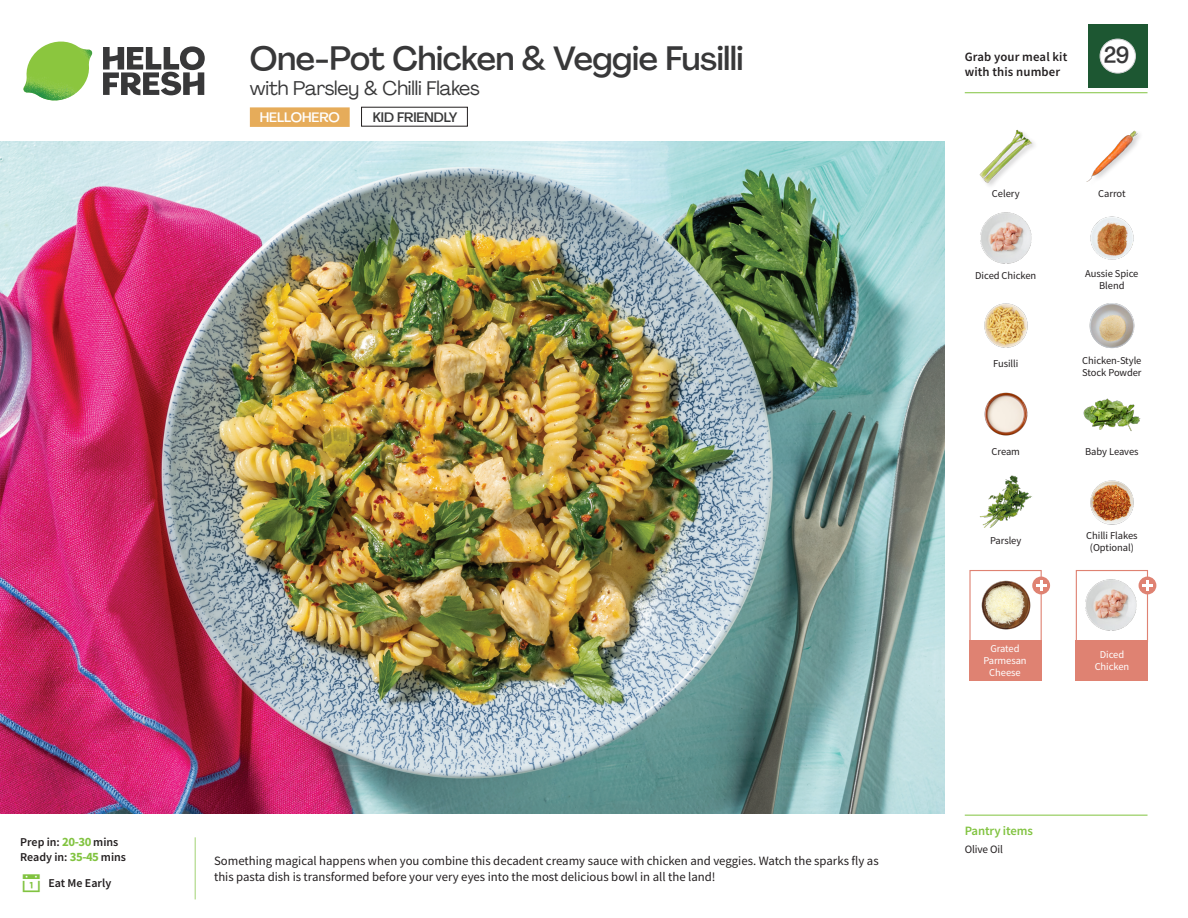
<style>
.page{position:relative;width:1188px;height:918px;background:#fff}
.page>*{position:absolute;margin:0;border:0;box-sizing:border-box;transform-origin:0 0}
._15_Titel_UK{font:500 33px "Agrandir";letter-spacing:-.015em;color:#383839}
._002_Label_Nr{font:500 22.8px "Agrandir";color:#383839;scale:.94 1}
._15_Titel_UK-2{font:19.5px "Agrandir";letter-spacing:-.01em;color:#383839}
.t1{font:500 13.5px "Agrandir";letter-spacing:-.01em;color:#383839}
.t2{font:500 13.5px "Agrandir";color:#fff}
.Step_6_Text_AU{font:12.75px/16.5px "Source Sans Pro";color:#231f20}
.t3{font:600 12.75px/15px "Source Sans Pro";letter-spacing:.01em;color:#231f20}
._04_Headers_Front{font:600 12.75px "Source Sans Pro";letter-spacing:-.01em;color:#81c340}
._04_Intro{font:600 12px "Source Sans Pro";color:#231f20}
._05_Pantry{font:11.25px "Source Sans Pro";letter-spacing:-.01em;color:#231f20}
._18_FRONT_ingredients{font:10.5px/12px "Source Sans Pro";letter-spacing:-.005em;color:#231f20;text-align:center}
._18_FRONT_ingredients-2{font:10.5px/12px "Source Sans Pro";letter-spacing:-.005em;color:#fff;text-align:center}
.s1{font-weight:700;font-size:12.75px;color:#81c340}
</style>
<div class="page">
<svg style="left:103px;top:46px;width:102px;height:49px"></svg>
<img style="left:23px;top:42px;width:69px;height:59px">
<img style="left:0;top:142px;width:945px;height:672px">
<div style="left:250px;top:107px;width:100px;height:20px;background:#e6ac5a"></div>
<div style="left:1076px;top:570px;width:72px;height:72px;border:1px solid #df8272"></div>
<div style="left:1076px;top:640px;width:72px;height:40px;background:#df8272"></div>
<div style="left:969px;top:640px;width:73px;height:40px;background:#df8272"></div>
<img style="left:1086px;top:580px;width:51px;height:51px">
<div style="left:969px;top:570px;width:73px;height:72px;border:1px solid #df8272"></div>
<img style="left:981px;top:580px;width:53px;height:50px">
<div style="left:1032px;top:577px;width:18px;height:17px;background:#df8272;border-radius:50%"></div>
<svg style="left:1036px;top:580px;width:10px;height:11px"></svg>
<img style="left:1089px;top:303px;width:46px;height:46px">
<img style="left:1083px;top:398px;width:58px;height:33px">
<img style="left:984px;top:392px;width:44px;height:44px">
<img style="left:979px;top:475px;width:53px;height:53px">
<img style="left:984px;top:303px;width:44px;height:45px">
<img style="left:980px;top:212px;width:51px;height:51px">
<img style="left:1090px;top:216px;width:44px;height:44px">
<img style="left:979px;top:129px;width:55px;height:56px">
<img style="left:1086px;top:130px;width:54px;height:52px">
<img style="left:1090px;top:480px;width:44px;height:45px">
<div style="left:1139px;top:577px;width:17px;height:17px;background:#df8272;border-radius:50%"></div>
<svg style="left:1142px;top:580px;width:11px;height:11px"></svg>
<hr style="left:965px;top:815px;width:183px;height:1px;background:#81c340">
<hr style="left:965px;top:92px;width:183px;height:1px;background:#81c340">
<div style="left:1088px;top:24px;width:60px;height:64px;background:#1d5732"></div>
<div style="left:1100px;top:39px;width:35px;height:34px;background:#fff;border-radius:50%"></div>
<div style="left:1100px;top:39px;width:36px;height:34px;border:1px solid #d1d2d4;border-radius:50%"></div>
<p class="_04_Intro" style="left:20px;top:834px;width:100px">Prep in: <span class="s1">20-30</span> mins</p>
<p class="_04_Intro" style="left:20px;top:849px;width:107px">Ready in: <span class="s1">35-45</span> mins</p>
<p class="_04_Intro" style="left:48px;top:875px;width:64px">Eat Me Early</p>
<p class="_15_Titel_UK" style="left:250px;top:38px;width:495px">One-Pot Chicken &amp; Veggie Fusilli</p>
<p class="_15_Titel_UK-2" style="left:250px;top:76px;width:231px">with Parsley &amp; Chilli Flakes</p>
<p class="t2" style="left:260px;top:109px;width:82px">HELLOHERO</p>
<p class="t1" style="left:373px;top:109px;width:86px">KID FRIENDLY</p>
<p class="Step_6_Text_AU" style="left:214px;top:852px;width:666px">Something magical happens when you combine this decadent creamy sauce with chicken and veggies. Watch the sparks fly as this pasta dish is transformed before your very eyes into the most delicious bowl in all the land!</p>
<p class="t3" style="left:965px;top:49px;width:104px">Grab your meal kit with this number</p>
<p class="_002_Label_Nr" style="left:1104px;top:41px;width:29px">29</p>
<p class="_18_FRONT_ingredients" style="left:992px;top:188px;width:29px">Celery</p>
<p class="_18_FRONT_ingredients" style="left:1098px;top:188px;width:29px">Carrot</p>
<p class="_18_FRONT_ingredients" style="left:975px;top:270px;width:63px">Diced Chicken</p>
<p class="_18_FRONT_ingredients" style="left:1085px;top:268px;width:55px">Aussie Spice<br>Blend</p>
<p class="_18_FRONT_ingredients" style="left:993px;top:357px;width:27px">Fusilli</p>
<p class="_18_FRONT_ingredients" style="left:1082px;top:355px;width:61px;text-align:left">Chicken-Style<br>Stock Powder</p>
<p class="_18_FRONT_ingredients" style="left:992px;top:446px;width:30px">Cream</p>
<p class="_18_FRONT_ingredients" style="left:1085px;top:446px;width:55px">Baby Leaves</p>
<p class="_18_FRONT_ingredients" style="left:990px;top:534px;width:33px">Parsley</p>
<p class="_18_FRONT_ingredients" style="left:1086px;top:530px;width:53px">Chilli Flakes (Optional)</p>
<p class="_18_FRONT_ingredients-2" style="left:983px;top:642px;width:45px">Grated<br>Parmesan<br>Cheese</p>
<p class="_18_FRONT_ingredients-2" style="left:1095px;top:648px;width:36px">Diced<br>Chicken</p>
<p class="_04_Headers_Front" style="left:965px;top:822px;width:70px">Pantry items</p>
<p class="_05_Pantry" style="left:965px;top:842px;width:40px">Olive Oil</p>
</div>
